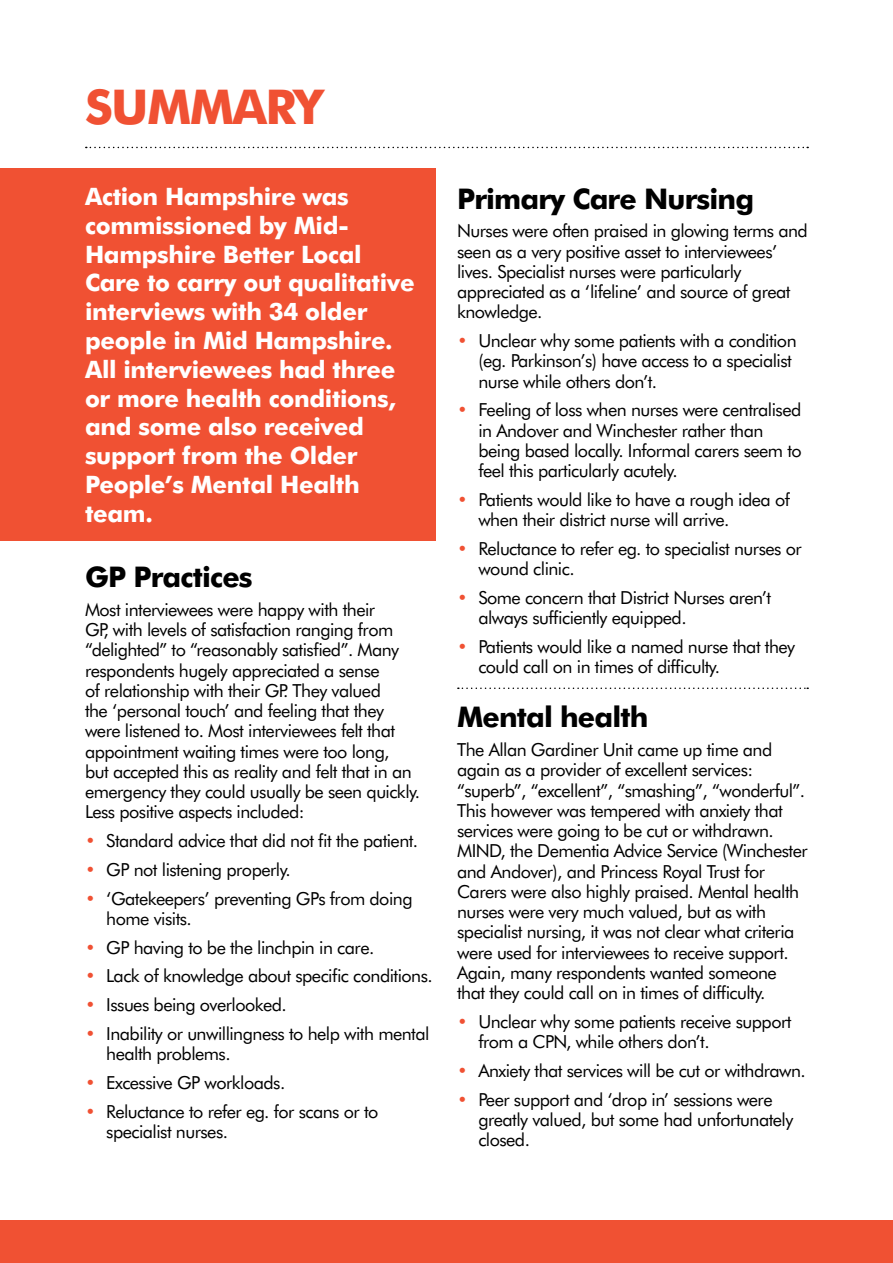
<style>
.page{position:relative;width:893px;height:1263px;background:#fff}
.page>*{position:absolute;margin:0;border:0;box-sizing:border-box;transform-origin:0 0}
.t1{font:700 48px "Futura BT";letter-spacing:-.035em;color:#f05133}
.t2{font:700 28.5px "Futura BT";letter-spacing:-.03em;color:#000}
.t3{font:700 24px/28.8px "Futura BT";letter-spacing:-.015em;color:#fff}
.t4{font:18px/20.2px "Futura BT";letter-spacing:-.03em;color:#000}
.s1{color:#f05133}
</style>
<div class="page">
<div style="left:0;top:169px;width:436px;height:372px;background:#f05133"></div>
<div style="left:0;top:1220px;width:893px;height:43px;background:#f05133"></div>
<svg style="left:86px;top:147px;width:722px;height:1px"></svg>
<svg style="left:458px;top:687px;width:350px;height:2px"></svg>
<h1 class="t1" style="left:85px;top:77px;width:240px">SUMMARY</h1>
<p class="t3" style="left:85px;top:182px;width:331px">Action Hampshire was commissioned by Mid-<br>Hampshire Better Local<br>Care to carry out qualitative interviews with 34 older people in Mid Hampshire.<br>All interviewees had three or more health conditions, and some also received support from the Older<br>People’s Mental Health team.</p>
<h2 class="t2" style="left:85px;top:559px;width:169px">GP Practices</h2>
<p class="t4" style="left:85px;top:599px;width:337px">Most interviewees were happy with their<br>GP, with levels of satisfaction ranging from “delighted” to “reasonably satisfied”. Many respondents hugely appreciated a sense<br>of relationship with their GP. They valued<br>the ‘personal touch’ and feeling that they were listened to. Most interviewees felt that appointment waiting times were too long,<br>but accepted this as reality and felt that in an emergency they could usually be seen quickly.<br>Less positive aspects included:</p>
<p class="t4" style="left:85px;top:830px;width:335px"><span class="s1">•</span> Standard advice that did not fit the patient.</p>
<p class="t4" style="left:85px;top:859px;width:207px"><span class="s1">•</span> GP not listening properly.</p>
<p class="t4" style="left:106px;top:888px;width:308px;text-indent:-21px"><span class="s1">•</span> ‘Gatekeepers’ preventing GPs from doing home visits.</p>
<p class="t4" style="left:85px;top:937px;width:291px"><span class="s1">•</span> GP having to be the linchpin in care.</p>
<p class="t4" style="left:85px;top:966px;width:349px"><span class="s1">•</span> Lack of knowledge about specific conditions.</p>
<p class="t4" style="left:85px;top:994px;width:203px"><span class="s1">•</span> Issues being overlooked.</p>
<p class="t4" style="left:106px;top:1023px;width:325px;text-indent:-21px"><span class="s1">•</span> Inability or unwillingness to help with mental health problems.</p>
<p class="t4" style="left:85px;top:1072px;width:202px"><span class="s1">•</span> Excessive GP workloads.</p>
<p class="t4" style="left:106px;top:1101px;width:274px;text-indent:-21px"><span class="s1">•</span> Reluctance to refer eg. for scans or to specialist nurses.</p>
<h2 class="t2" style="left:457px;top:181px;width:298px">Primary Care Nursing</h2>
<p class="t4" style="left:457px;top:221px;width:352px">Nurses were often praised in glowing terms and seen as a very positive asset to interviewees’ lives. Specialist nurses were particularly appreciated as a ‘lifeline’ and source of great knowledge.</p>
<p class="t4" style="left:478px;top:330px;width:320px;text-indent:-21px"><span class="s1">•</span> Unclear why some patients with a condition (eg. Parkinson’s) have access to a specialist nurse while others don’t.</p>
<p class="t4" style="left:478px;top:400px;width:325px;text-indent:-21px"><span class="s1">•</span> Feeling of loss when nurses were centralised in Andover and Winchester rather than being based locally. Informal carers seem to feel this particularly acutely.</p>
<p class="t4" style="left:478px;top:489px;width:313px;text-indent:-21px"><span class="s1">•</span> Patients would like to have a rough idea of when their district nurse will arrive.</p>
<p class="t4" style="left:478px;top:538px;width:325px;text-indent:-21px"><span class="s1">•</span> Reluctance to refer eg. to specialist nurses or wound clinic.</p>
<p class="t4" style="left:478px;top:587px;width:294px;text-indent:-21px"><span class="s1">•</span> Some concern that District Nurses aren’t always sufficiently equipped.</p>
<p class="t4" style="left:478px;top:636px;width:318px;text-indent:-21px"><span class="s1">•</span> Patients would like a named nurse that they could call on in times of difficulty.</p>
<h2 class="t2" style="left:457px;top:700px;width:193px">Mental health</h2>
<p class="t4" style="left:457px;top:739px;width:352px">The Allan Gardiner Unit came up time and again as a provider of excellent services: “superb”, “excellent”, “smashing”, “wonderful”.<br>This however was tempered with anxiety that services were going to be cut or withdrawn.<br>MIND, the Dementia Advice Service (Winchester and Andover), and Princess Royal Trust for Carers were also highly praised. Mental health nurses were very much valued, but as with specialist nursing, it was not clear what criteria were used for interviewees to receive support.<br>Again, many respondents wanted someone that they could call on in times of difficulty.</p>
<p class="t4" style="left:478px;top:1011px;width:315px;text-indent:-21px"><span class="s1">•</span> Unclear why some patients receive support from a CPN, while others don’t.</p>
<p class="t4" style="left:457px;top:1060px;width:350px"><span class="s1">•</span> Anxiety that services will be cut or withdrawn.</p>
<p class="t4" style="left:478px;top:1089px;width:316px;text-indent:-21px"><span class="s1">•</span> Peer support and ‘drop in’ sessions were greatly valued, but some had unfortunately closed.</p>
</div>
